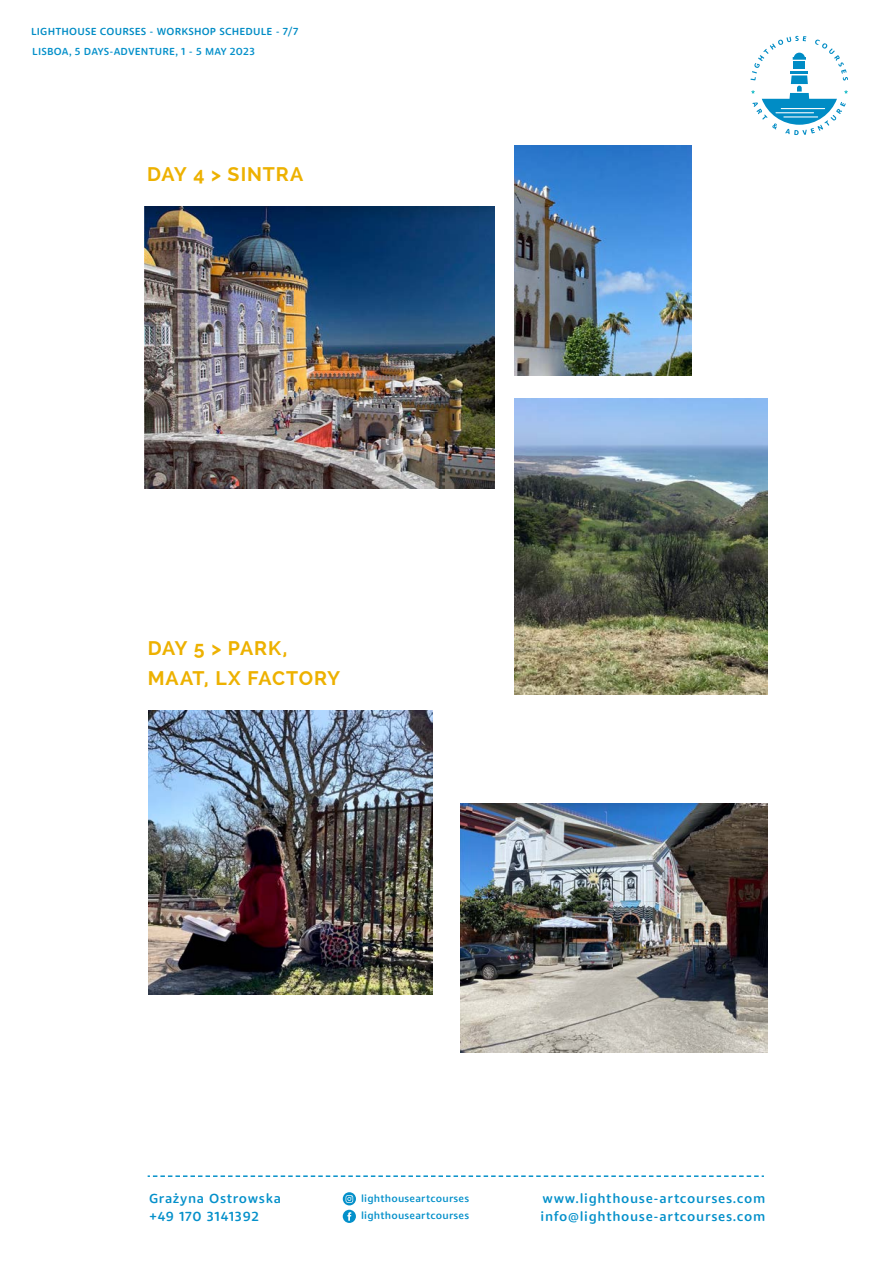
<style>
.page{position:relative;width:893px;height:1263px;background:#fff}
.page>*{position:absolute;margin:0;border:0;box-sizing:border-box;transform-origin:0 0}
.t1{font:700 19.5px/30px "Raleway";letter-spacing:.02em;color:#edb100}
.t2{font:700 19.5px "Raleway";letter-spacing:.04em;color:#edb100}
.t3{font:500 13.5px/18px "Dita";letter-spacing:.05em;color:#0490ca}
.t4{font:500 10.5px/17.1px "Dita";letter-spacing:.02em;color:#0490ca}
.t5{font:500 10.5px "Dita";letter-spacing:.02em;color:#008cc5}
</style>
<div class="page">
<img style="left:514px;top:398px;width:254px;height:296px">
<img style="left:148px;top:710px;width:284px;height:284px">
<img style="left:514px;top:145px;width:178px;height:231px">
<img style="left:145px;top:207px;width:349px;height:281px">
<img style="left:460px;top:803px;width:308px;height:249px">
<div style="left:343px;top:1210px;width:13px;height:13px;background:#0490ca;border-radius:50%"></div>
<svg style="left:347px;top:1212px;width:4px;height:9px"></svg>
<svg style="left:343px;top:1192px;width:13px;height:13px"></svg>
<svg style="left:346px;top:1195px;width:7px;height:8px"></svg>
<svg style="left:148px;top:1175px;width:616px;height:2px"></svg>
<svg style="left:750px;top:36px;width:98px;height:99px"></svg>
<p class="t5" style="left:31px;top:25px;width:269px">LIGHTHOUSE COURSES - WORKSHOP SCHEDULE - 7/7</p>
<p class="t4" style="left:32px;top:43px;width:224px">LISBOA, 5 DAYS-ADVENTURE, 1 - 5 MAY 2023</p>
<h1 class="t2" style="left:147px;top:163px;width:158px">DAY 4 &gt; SINTRA</h1>
<h1 class="t1" style="left:148px;top:633px;width:194px">DAY 5 &gt; PARK,<br>MAAT, LX FACTORY</h1>
<p class="t3" style="left:149px;top:1189px;width:133px">Grażyna Ostrowska +49 170 3141392</p>
<p class="t4" style="left:361px;top:1189px;width:110px">lighthouseartcourses lighthouseartcourses</p>
<p class="t3" style="left:541px;top:1189px;width:226px">www.lighthouse-artcourses.com info@lighthouse-artcourses.com</p>
</div>
